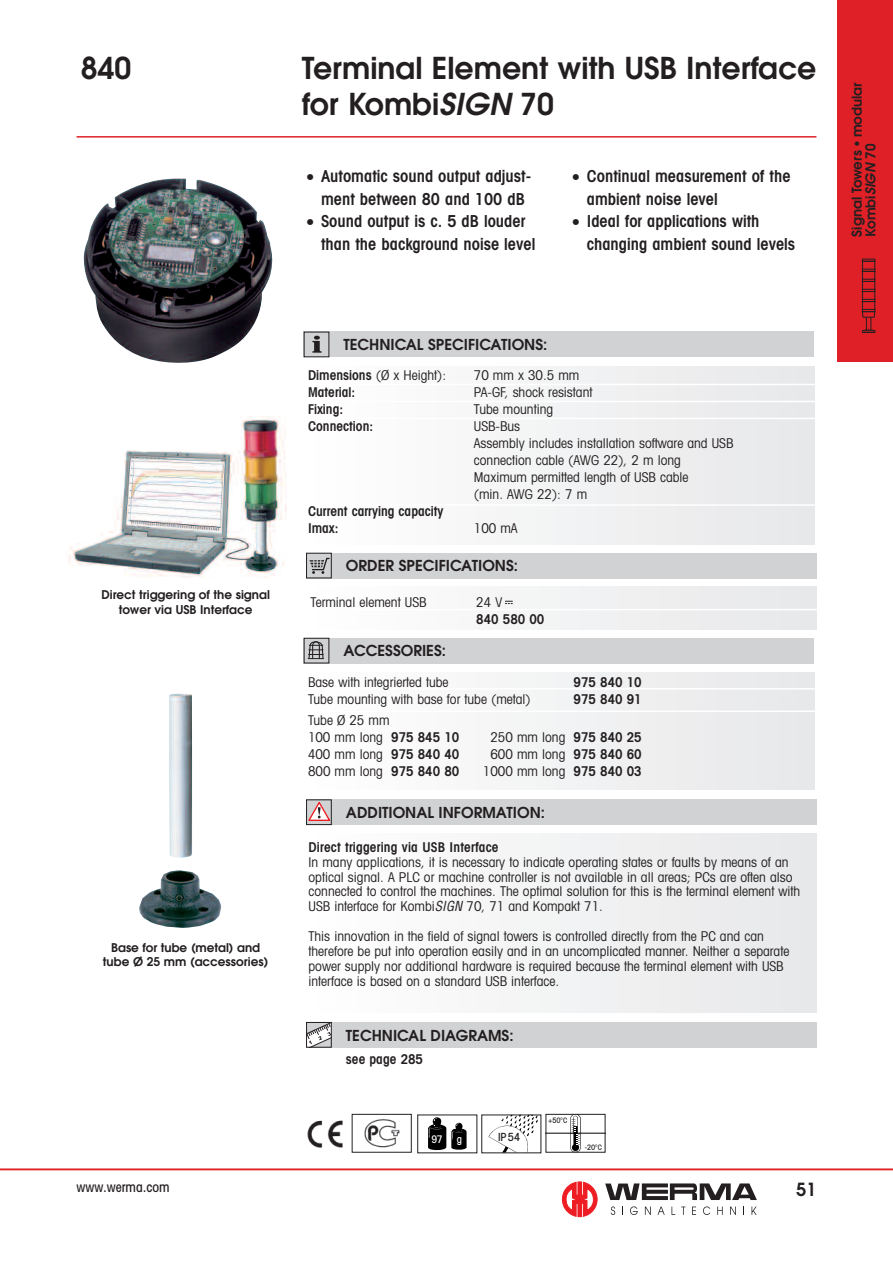
<style>
.page{position:relative;width:893px;height:1263px;background:#fff}
.page>*{position:absolute;margin:0;border:0;box-sizing:border-box;transform-origin:0 0}
.t1{font:600 30px/36px "Avant Garde";color:#231f20}
.t2{font:600 18px "Avant Garde";color:#231f20}
.t3{font:600 condensed 16.5px/22.5px "Avant Garde";color:#231f20}
.t4{font:600 15px "Avant Garde";color:#231f20}
.t5{font:condensed 13.5px/14.9px "Avant Garde";color:#231f20}
.t6{font:600 condensed 13.5px/17px "Avant Garde";color:#231f20}
.t7{font:600 13.5px/13.5px "Avant Garde";color:#231f20}
.t8{font:500 condensed 13.5px "Avant Garde";color:#231f20}
.t9{font:600 12px/14.4px "Avant Garde";color:#231f20;text-align:center}
.t10{font:500 condensed 11.25px "Avant Garde";color:#231f20}
.t11{font:500 condensed 10.5px "Avant Garde";color:#fff}
.t12{font:500 condensed 7.5px "Avant Garde";color:#231f20}
.t13{font:condensed 5.4px "Avant Garde";color:#231f20}
.s1{font-style:italic}
.s2{font-weight:600}
.s3{font-family:"Helvetica";font-style:italic}
</style>
<div class="page">
<svg style="left:562px;top:1182px;width:35px;height:35px"></svg>
<svg style="left:611px;top:1206px;width:4px;height:9px"></svg>
<svg style="left:630px;top:1206px;width:8px;height:9px"></svg>
<svg style="left:645px;top:1206px;width:6px;height:9px"></svg>
<svg style="left:657px;top:1206px;width:8px;height:9px"></svg>
<svg style="left:671px;top:1206px;width:4px;height:9px"></svg>
<svg style="left:681px;top:1206px;width:4px;height:9px"></svg>
<svg style="left:692px;top:1206px;width:4px;height:9px"></svg>
<svg style="left:703px;top:1206px;width:7px;height:9px"></svg>
<svg style="left:717px;top:1206px;width:6px;height:9px"></svg>
<svg style="left:730px;top:1206px;width:6px;height:9px"></svg>
<svg style="left:751px;top:1206px;width:6px;height:9px"></svg>
<svg style="left:605px;top:1183px;width:152px;height:17px"></svg>
<hr style="left:0;top:1169px;width:893px;height:1px;background:#df2027">
<div style="left:838px;top:0;width:55px;height:361px;background:#df2027"></div>
<div style="left:862px;top:261px;width:13px;height:8px;border:1px solid #231f20"></div>
<svg style="left:862px;top:258px;width:13px;height:4px"></svg>
<svg style="left:862px;top:268px;width:13px;height:3px"></svg>
<div style="left:862px;top:271px;width:13px;height:8px;border:1px solid #231f20"></div>
<svg style="left:862px;top:278px;width:13px;height:3px"></svg>
<div style="left:862px;top:281px;width:13px;height:9px;border:1px solid #231f20"></div>
<svg style="left:862px;top:288px;width:13px;height:3px"></svg>
<div style="left:862px;top:291px;width:13px;height:9px;border:1px solid #231f20"></div>
<svg style="left:862px;top:298px;width:14px;height:4px"></svg>
<div style="left:862px;top:301px;width:13px;height:9px;border:1px solid #231f20"></div>
<svg style="left:862px;top:309px;width:13px;height:24px"></svg>
<div style="left:304px;top:366px;width:510px;height:178px;background:#f3f3f4"></div>
<hr style="left:295px;top:384px;width:527px;height:1px;background:#fff">
<hr style="left:295px;top:401px;width:527px;height:1px;background:#fff">
<hr style="left:295px;top:418px;width:527px;height:1px;background:#fff">
<div style="left:304px;top:672px;width:510px;height:117px;background:#f3f4f4"></div>
<hr style="left:295px;top:688px;width:527px;height:1px;background:#fff">
<hr style="left:295px;top:710px;width:527px;height:2px;background:#fff">
<svg style="left:570px;top:1116px;width:11px;height:34px"></svg>
<hr style="left:546px;top:1133px;width:59px;height:1px;background:#000">
<div style="left:546px;top:1114px;width:59px;height:38px;border:1px solid #231f20"></div>
<img style="left:307px;top:1120px;width:36px;height:28px">
<svg style="left:489px;top:1117px;width:49px;height:34px"></svg>
<svg style="left:428px;top:1117px;width:39px;height:33px"></svg>
<div style="left:304px;top:332px;width:510px;height:25px;background:#d1d2d4"></div>
<svg style="left:312px;top:336px;width:10px;height:17px"></svg>
<div style="left:304px;top:638px;width:510px;height:25px;background:#d1d2d4"></div>
<svg style="left:308px;top:641px;width:16px;height:19px"></svg>
<div style="left:306px;top:587px;width:510px;height:42px;background:#f3f4f4"></div>
<div style="left:306px;top:553px;width:510px;height:25px;background:#d1d2d4"></div>
<svg style="left:309px;top:557px;width:21px;height:17px"></svg>
<div style="left:306px;top:553px;width:26px;height:25px;border:1px solid #231f20"></div>
<hr style="left:298px;top:609px;width:527px;height:1px;background:#fff">
<hr style="left:298px;top:504px;width:527px;height:2px;background:#fff">
<div style="left:306px;top:833px;width:510px;height:179px;background:#f2f3f4"></div>
<div style="left:306px;top:799px;width:510px;height:26px;background:#d1d2d4"></div>
<svg style="left:308px;top:802px;width:22px;height:19px"></svg>
<div style="left:306px;top:799px;width:26px;height:26px;border:1px solid #231f20"></div>
<img style="left:364px;top:1118px;width:36px;height:30px">
<div style="left:352px;top:1114px;width:59px;height:38px;border:1px solid #231f20"></div>
<img style="left:84px;top:178px;width:188px;height:185px">
<img style="left:169px;top:693px;width:23px;height:165px">
<img style="left:139px;top:870px;width:82px;height:58px">
<img style="left:66px;top:416px;width:221px;height:162px">
<hr style="left:77px;top:136px;width:739px;height:2px;background:#df2027">
<div style="left:306px;top:1022px;width:510px;height:25px;background:#d1d2d4"></div>
<svg style="left:308px;top:1024px;width:22px;height:21px"></svg>
<div style="left:306px;top:1022px;width:26px;height:25px;border:1px solid #231f20"></div>
<svg style="left:505px;top:601px;width:8px;height:3px"></svg>
<h1 class="t1" style="left:81px;top:53px;width:52px">840</h1>
<h1 class="t1" style="left:302px;top:53px;width:516px">Terminal Element with USB Interface for Kombi<span class="s1">SIGN</span> 70</h1>
<p class="t3" style="left:306px;top:166px;width:227px;text-align:center">• Automatic sound output adjust&shy;ment between 80 and 100 dB</p>
<p class="t3" style="left:321px;top:211px;width:216px;text-indent:-15px">• Sound output is c. 5 dB louder than the background noise level</p>
<p class="t3" style="left:587px;top:166px;width:205px;text-indent:-15px">• Continual measurement of the ambient noise level</p>
<p class="t3" style="left:587px;top:211px;width:210px;text-indent:-15px">• Ideal for applications with changing ambient sound levels</p>
<p class="t9" style="left:101px;top:589px;width:170px">Direct triggering of the signal tower via USB Interface</p>
<p class="t9" style="left:103px;top:941px;width:167px">Base for tube (metal) and tube Ø 25 mm (accessories)</p>
<p class="t8" style="left:77px;top:1182px;width:95px">www.werma.com</p>
<p class="t4" style="left:343px;top:339px;width:205px">TECHNICAL SPECIFICATIONS:</p>
<p class="t5" style="left:308px;top:369px;width:140px"><span class="s2">Dimensions</span> (Ø x Height):</p>
<p class="t5" style="left:474px;top:369px;width:107px">70 mm x 30.5 mm</p>
<p class="t6" style="left:308px;top:385px;width:49px">Material:</p>
<p class="t5" style="left:474px;top:386px;width:120px">PA-GF, shock resistant</p>
<p class="t6" style="left:308px;top:402px;width:37px">Fixing:</p>
<p class="t5" style="left:474px;top:403px;width:81px">Tube mounting</p>
<p class="t6" style="left:308px;top:419px;width:67px">Connection:</p>
<p class="t5" style="left:474px;top:419px;width:261px;line-height:17px">USB-Bus<br>Assembly includes installation software and USB connection cable (AWG 22), 2 m long<br>Maximum permitted length of USB cable<br>(min. AWG 22): 7 m</p>
<p class="t6" style="left:308px;top:504px;width:137px">Current carrying capacity<br>Imax:</p>
<p class="t5" style="left:474px;top:522px;width:45px">100 mA</p>
<p class="t4" style="left:346px;top:560px;width:174px">ORDER SPECIFICATIONS:</p>
<p class="t5" style="left:310px;top:596px;width:118px">Terminal element USB</p>
<p class="t5" style="left:476px;top:596px;width:27px">24 V</p>
<p class="t6" style="left:476px;top:612px;width:70px">840 580 00</p>
<p class="t13" style="left:526px;top:620px;width:8px">AC</p>
<p class="t4" style="left:343px;top:645px;width:104px">ACCESSORIES:</p>
<p class="t5" style="left:308px;top:675px;width:142px">Base with integrierted tube</p>
<p class="t6" style="left:574px;top:674px;width:70px">975 840 10</p>
<p class="t5" style="left:308px;top:692px;width:224px">Tube mounting with base for tube (metal)</p>
<p class="t6" style="left:574px;top:691px;width:70px">975 840 91</p>
<p class="t5" style="left:308px;top:713px;width:153px;line-height:17px">Tube Ø 25 mm<br>100 mm long <span class="s2">975 845 10</span></p>
<p class="t5" style="left:490px;top:731px;width:153px">250 mm long <span class="s2">975 840 25</span></p>
<p class="t5" style="left:308px;top:748px;width:153px">400 mm long <span class="s2">975 840 40</span></p>
<p class="t5" style="left:490px;top:748px;width:153px">600 mm long <span class="s2">975 840 60</span></p>
<p class="t5" style="left:308px;top:765px;width:153px">800 mm long <span class="s2">975 840 80</span></p>
<p class="t5" style="left:483px;top:765px;width:160px">1000 mm long <span class="s2">975 840 03</span></p>
<p class="t4" style="left:346px;top:807px;width:201px">ADDITIONAL INFORMATION:</p>
<p class="t6" style="left:309px;top:840px;width:192px">Direct triggering via USB Interface</p>
<p class="t5" style="left:309px;top:856px;width:493px">In many applications, it is necessary to indicate operating states or faults by means of an optical signal. A PLC or machine controller is not available in all areas; PCs are often also connected to control the machines. The optimal solution for this is the terminal element with USB interface for Kombi<span class="s3">SIGN</span> 70, 71 and Kompakt 71.</p>
<p class="t5" style="left:309px;top:930px;width:482px">This innovation in the field of signal towers is controlled directly from the PC and can therefore be put into operation easily and in an uncomplicated manner. Neither a separate power supply nor additional hardware is required because the terminal element with USB interface is based on a standard USB interface.</p>
<p class="t4" style="left:346px;top:1029px;width:169px">TECHNICAL DIAGRAMS:</p>
<p class="t6" style="left:346px;top:1052px;width:79px">see page 285</p>
<p class="t11" style="left:431px;top:1135px;width:13px">97</p>
<p class="t11" style="left:457px;top:1135px;width:7px">g</p>
<p class="t10" style="left:498px;top:1133px;width:24px">IP54</p>
<p class="t12" style="left:548px;top:1118px;width:21px">+50°C</p>
<p class="t12" style="left:585px;top:1144px;width:19px">-20°C</p>
<h2 class="t2" style="left:796px;top:1182px;width:22px">51</h2>
<p class="t7" style="left:851px;top:237px;width:156px;rotate:-90deg">Signal Towers ● modular<br>Kombi<span class="s1">SIGN</span> 70</p>
</div>
